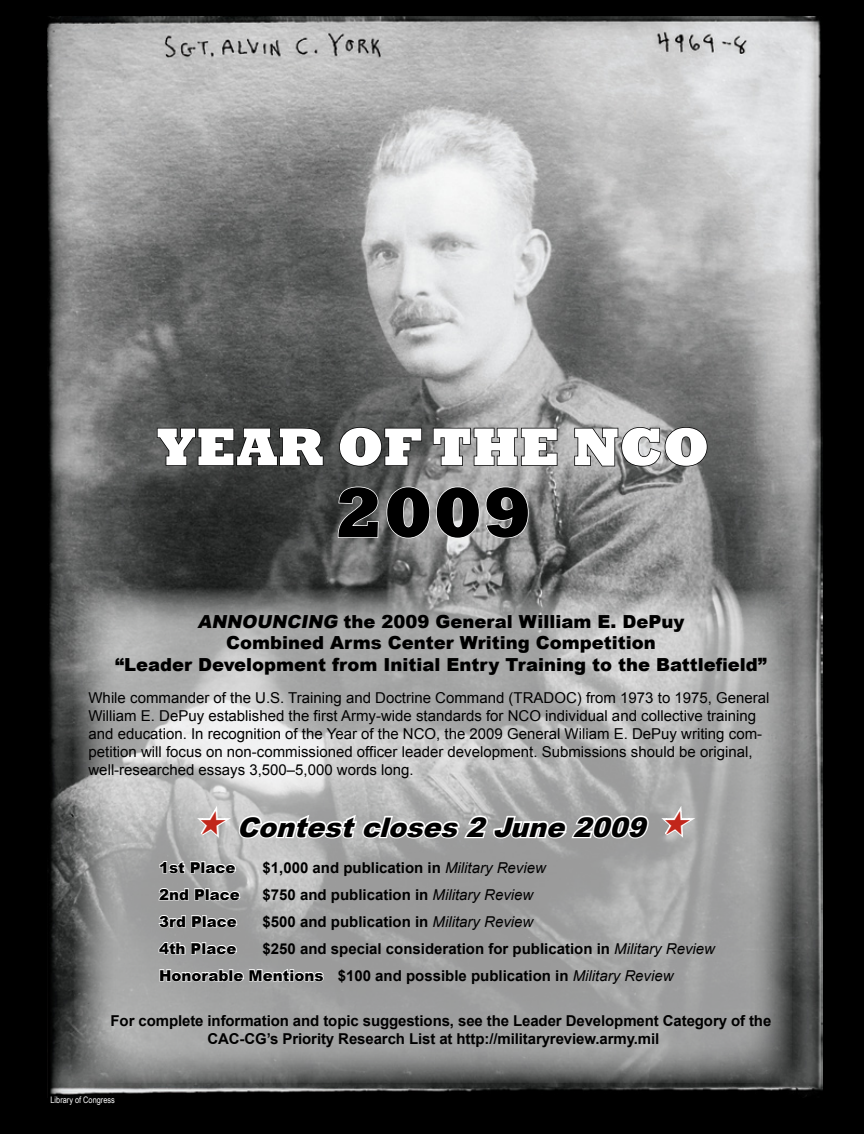
<style>
.page{position:relative;width:864px;height:1134px;background:#000}
.page>*{position:absolute;margin:0;border:0;box-sizing:border-box;transform-origin:0 0}
.t1{font:800 72px "Rockwell";color:#000}
.t2{font:800 54px "Rockwell";color:#fff}
.fob{font:italic 900 27px "Arial";color:#000}
.fob-2{font:900 18px "Arial";color:#000}
.fob-3{font:15px/18px "Arial";color:#000}
.fob-4{font:700 15px/18px "Arial";letter-spacing:-.005em;color:#000}
.fob-5{font:900 15px "Arial";color:#000}
.bio{font:9px "Arial Narrow";color:#fff}
.s1{font-style:italic}
.s2{font-weight:400;font-style:italic}
.s3{font-weight:900}
</style>
<div class="page">
<img style="left:47px;top:16px;width:775px;height:1081px">
<svg style="left:74px;top:588px;width:718px;height:495px;background:#a3a4a3"></svg>
<svg style="left:159px;top:859px;width:79px;height:16px"></svg>
<svg style="left:158px;top:887px;width:84px;height:15px"></svg>
<svg style="left:158px;top:914px;width:81px;height:15px"></svg>
<svg style="left:158px;top:940px;width:167px;height:43px;background:#b3b3b3"></svg>
<svg style="left:156px;top:427px;width:168px;height:40px;background:#383938"></svg>
<svg style="left:338px;top:426px;width:85px;height:41px;background:#454645"></svg>
<svg style="left:432px;top:427px;width:126px;height:40px;background:#878787"></svg>
<svg style="left:574px;top:426px;width:134px;height:41px;background:#858686"></svg>
<svg style="left:337px;top:486px;width:42px;height:53px;background:#6d6e6e"></svg>
<svg style="left:386px;top:486px;width:143px;height:53px;background:#aaabab"></svg>
<svg style="left:193px;top:801px;width:458px;height:42px;background:#c4c5c5"></svg>
<svg style="left:657px;top:801px;width:44px;height:42px;background:#b8b8b8"></svg>
<p class="t2" style="left:157px;top:416px;width:549px">YEAR OF THE NCO</p>
<p class="t1" style="left:334px;top:471px;width:200px">2009</p>
<p class="fob-2" style="left:198px;top:608px;width:488px"><span class="s1">Announcing</span> the 2009 General William E. DePuy</p>
<p class="fob-2" style="left:226px;top:630px;width:431px">Combined Arms Center Writing Competition</p>
<p class="fob-2" style="left:115px;top:652px;width:653px">“Leader Development from Initial Entry Training to the Battlefield”</p>
<p class="fob-3" style="left:88px;top:689px;width:683px">While commander of the U.S. Training and Doctrine Command (TRADOC) from 1973 to 1975, General William E. DePuy established the first Army-wide standards for NCO individual and collective training and education. In recognition of the Year of the NCO, the 2009 General Wiliam E. DePuy writing com&shy;petition will focus on non-commissioned officer leader development. Submissions should be original, well-researched essays 3,500–5,000 words long.</p>
<p class="fob" style="left:237px;top:807px;width:420px">Contestcloses2June2009</p>
<p class="fob-5" style="left:159px;top:856px;width:78px">1st Place</p>
<p class="fob-4" style="left:263px;top:859px;width:285px">$1,000 and publication in <span class="s2">Military Review</span></p>
<p class="fob-5" style="left:159px;top:883px;width:82px">2nd Place</p>
<p class="fob-4" style="left:262px;top:886px;width:272px">$750 and publication in <span class="s2">Military Review</span></p>
<p class="fob-5" style="left:159px;top:910px;width:79px">3rd Place</p>
<p class="fob-4" style="left:263px;top:913px;width:272px">$500 and publication in <span class="s2">Military Review</span></p>
<p class="fob-5" style="left:159px;top:937px;width:79px">4th Place</p>
<p class="fob-4" style="left:263px;top:940px;width:454px">$250 and special consideration for publication in <span class="s2">Military Review</span></p>
<p class="fob-4" style="left:159px;top:967px;width:516px"><span class="s3">Honorable Mentions</span> $100 and possible publication in <span class="s2">Military Review</span></p>
<p class="fob-4" style="left:207px;top:1012px;width:566px;text-indent:-97px">For complete information and topic suggestions, see the Leader Development Category of the<br>CAC-CG’s Priority Research List at http://militaryreview.army.mil</p>
<p class="bio" style="left:51px;top:1093px;width:66px">Library of Congress</p>
</div>
